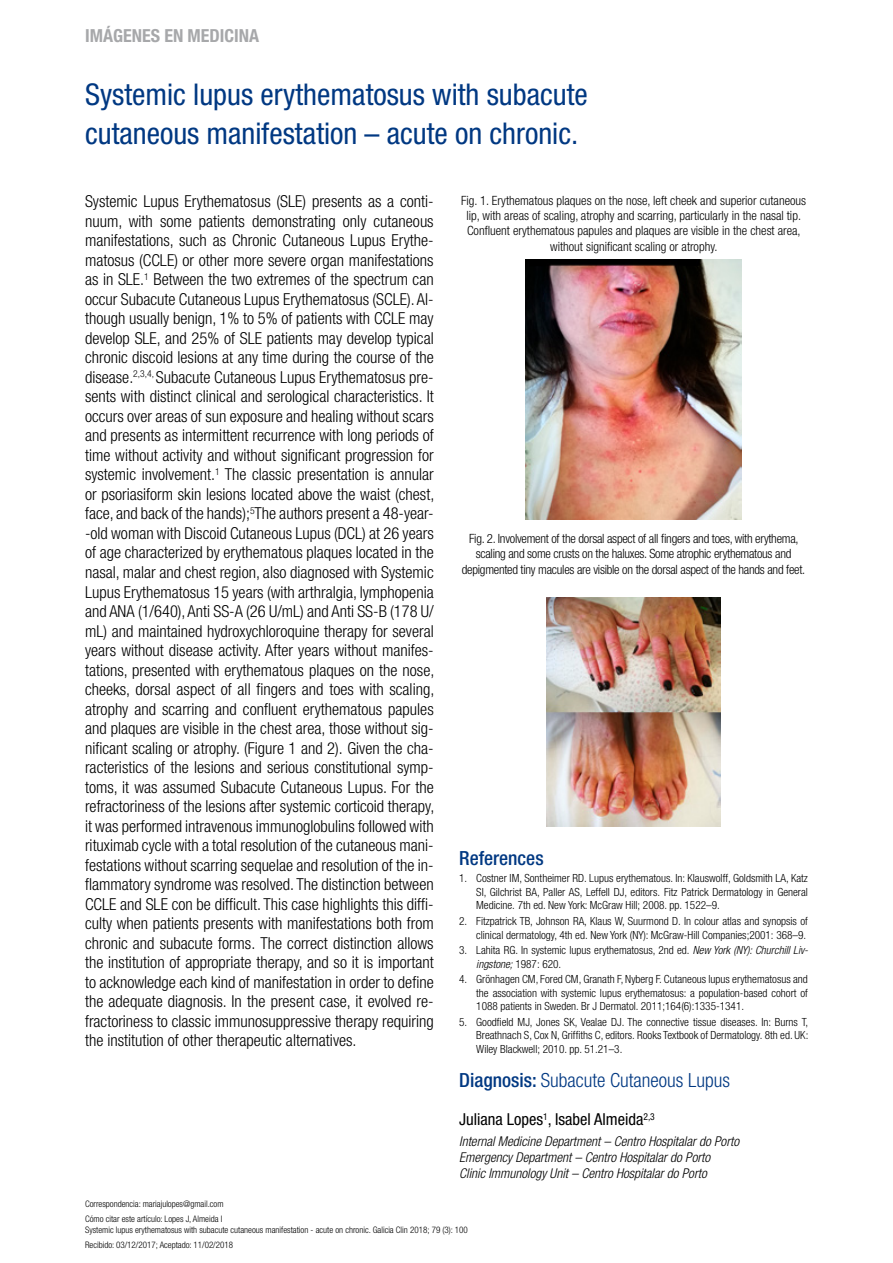
<style>
.page{position:relative;width:893px;height:1263px;background:#fff}
.page>*{position:absolute;margin:0;border:0;box-sizing:border-box;transform-origin:0 0}
.t1{font:condensed 30px/39px "Helvetica Neue LT Std";color:#003882}
.t2{font:300 condensed 19.5px "Helvetica Neue LT Std";color:#003882}
.t3{font:500 condensed 19.5px "Helvetica Neue LT Std";color:#003882}
.t4{font:700 condensed 18px "Helvetica Neue LT Std";color:#a7a8aa}
.t5{font:300 condensed 16.5px/19.5px "Helvetica Neue LT Std";color:#000;text-align:justify}
.t6{font:condensed 16.5px "Helvetica Neue LT Std";color:#000}
.t7{font:italic 300 condensed 13.5px/16.2px "Helvetica Neue LT Std";color:#000}
.t8{font:300 condensed 12.75px/15.3px "Helvetica Neue LT Std";color:#000;text-align:center}
.t9{font:300 condensed 12.75px/15.8px "Helvetica Neue LT Std";letter-spacing:-.02em;color:#000;text-align:center}
.t10{font:300 condensed 11.25px/13.5px "Helvetica Neue LT Std";color:#000;text-align:justify}
.t11{font:300 condensed 9px/15px "Helvetica Neue LT Std";color:#000}
.s1{font-style:italic}
.s2{font-weight:500}
</style>
<div class="page">
<img style="left:525px;top:259px;width:217px;height:260px">
<img style="left:546px;top:597px;width:175px;height:230px">
<p class="t4" style="left:85px;top:24px;width:176px">IMÁGENES EN MEDICINA</p>
<h1 class="t1" style="left:85px;top:75px;width:504px">Systemic lupus erythematosus with subacute cutaneous manifestation – acute on chronic.</h1>
<p class="t5" style="left:85px;top:192px;width:351px">Systemic Lupus Erythematosus (SLE) presents as a conti&shy;nuum, with some patients demonstrating only cutaneous manifestations, such as Chronic Cutaneous Lupus Erythe&shy;matosus (CCLE) or other more severe organ manifestations as in SLE.<sup>1</sup> Between the two extremes of the spectrum can occur Subacute Cutaneous Lupus Erythematosus (SCLE). Al&shy;though usually benign, 1% to 5% of patients with CCLE may develop SLE, and 25% of SLE patients may develop typical chronic discoid lesions at any time during the course of the disease.<sup>2,3,4,</sup> Subacute Cutaneous Lupus Erythematosus pre&shy;sents with distinct clinical and serological characteristics. It occurs over areas of sun exposure and healing without scars and presents as intermittent recurrence with long periods of time without activity and without significant progression for systemic involvement.<sup>1</sup> The classic presentation is annular or psoriasiform skin lesions located above the waist (chest, face, and back of the hands);<sup>5</sup>The authors present a 48-year--old woman with Discoid Cutaneous Lupus (DCL) at 26 years of age characterized by erythematous plaques located in the nasal, malar and chest region, also diagnosed with Systemic Lupus Erythematosus 15 years (with arthralgia, lymphopenia and ANA (1/640), Anti SS-A (26 U/mL) and Anti SS-B (178 U/ mL) and maintained hydroxychloroquine therapy for several years without disease activity. After years without manifes&shy;tations, presented with erythematous plaques on the nose, cheeks, dorsal aspect of all fingers and toes with scaling, atrophy and scarring and confluent erythematous papules and plaques are visible in the chest area, those without sig&shy;nificant scaling or atrophy. (Figure 1 and 2). Given the cha&shy;racteristics of the lesions and serious constitutional symp&shy;toms, it was assumed Subacute Cutaneous Lupus. For the refractoriness of the lesions after systemic corticoid therapy, it was performed intravenous immunoglobulins followed with rituximab cycle with a total resolution of the cutaneous mani&shy;festations without scarring sequelae and resolution of the in&shy;flammatory syndrome was resolved. The distinction between CCLE and SLE con be difficult. This case highlights this diffi&shy;culty when patients presents with manifestations both from chronic and subacute forms. The correct distinction allows the institution of appropriate therapy, and so it is important to acknowledge each kind of manifestation in order to define the adequate diagnosis. In the present case, it evolved re&shy;fractoriness to classic immunosuppressive therapy requiring the institution of other therapeutic alternatives.</p>
<p class="t8" style="left:461px;top:192px;width:347px">Fig. 1. Erythematous plaques on the nose, left cheek and superior cutaneous lip, with areas of scaling, atrophy and scarring, particularly in the nasal tip.<br>Confluent erythematous papules and plaques are visible in the chest area, without significant scaling or atrophy.</p>
<p class="t9" style="left:462px;top:530px;width:345px">Fig. 2. Involvement of the dorsal aspect of all fingers and toes, with erythema, scaling and some crusts on the haluxes. Some atrophic erythematous and depigmented tiny macules are visible on the dorsal aspect of the hands and feet.</p>
<p class="t3" style="left:459px;top:846px;width:86px">References</p>
<p class="t10" style="left:476px;top:872px;width:333px;text-indent:-17px">1. Costner IM, Sontheimer RD. Lupus erythematous. In: Klauswolff, Goldsmith LA, Katz SI, Gilchrist BA, Paller AS, Leffell DJ, editors. Fitz Patrick Dermatology in General Medicine. 7th ed. New York: McGraw Hill; 2008. pp. 1522–9.</p>
<p class="t10" style="left:459px;top:914px;width:350px;text-align:right">2. Fitzpatrick TB, Johnson RA, Klaus W, Suurmond D. In colour atlas and synopsis of clinical dermatology, 4th ed. New York (NY): McGraw-Hill Companies;2001: 368–9.</p>
<p class="t10" style="left:476px;top:943px;width:333px;text-indent:-17px">3. Lahita RG. In systemic lupus erythematosus, 2nd ed. <span class="s1">New York (NY): Churchill Liv&shy;ingstone;</span> 1987: 620.</p>
<p class="t10" style="left:476px;top:972px;width:333px;text-indent:-17px">4. Grönhagen CM, Fored CM, Granath F, Nyberg F. Cutaneous lupus erythematosus and the association with systemic lupus erythematosus: a population-based cohort of 1088 patients in Sweden. Br J Dermatol. 2011;164(6):1335-1341.</p>
<p class="t10" style="left:476px;top:1015px;width:334px;text-indent:-17px">5. Goodfield MJ, Jones SK, Vealae DJ. The connective tissue diseases. In: Burns T, Breathnach S, Cox N, Griffiths C, editors. Rooks Textbook of Dermatology. 8th ed. UK:<br>Wiley Blackwell; 2010. pp. 51.21–3.</p>
<p class="t2" style="left:459px;top:1069px;width:272px"><span class="s2">Diagnosis:</span> Subacute Cutaneous Lupus</p>
<p class="t6" style="left:459px;top:1110px;width:197px">Juliana Lopes<sup>1</sup>, Isabel Almeida<sup>2,3</sup></p>
<p class="t7" style="left:459px;top:1133px;width:281px">Internal Medicine Department – Centro Hospitalar do Porto<br>Emergency Department – Centro Hospitalar do Porto<br>Clinic Immunology Unit – Centro Hospitalar do Porto</p>
<p class="t11" style="left:85px;top:1196px;width:140px">Correspondencia: mariajulopes@gmail.com<br>Cómo citar este artículo: Lopes J, Almeida I</p>
<p class="t11" style="left:85px;top:1222px;width:384px">Systemic lupus erythematosus with subacute cutaneous manifestation - acute on chronic. Galicia Clin 2018; 79 (3): 100<br>Recibido: 03/12/2017; Aceptado: 11/02/2018</p>
</div>
